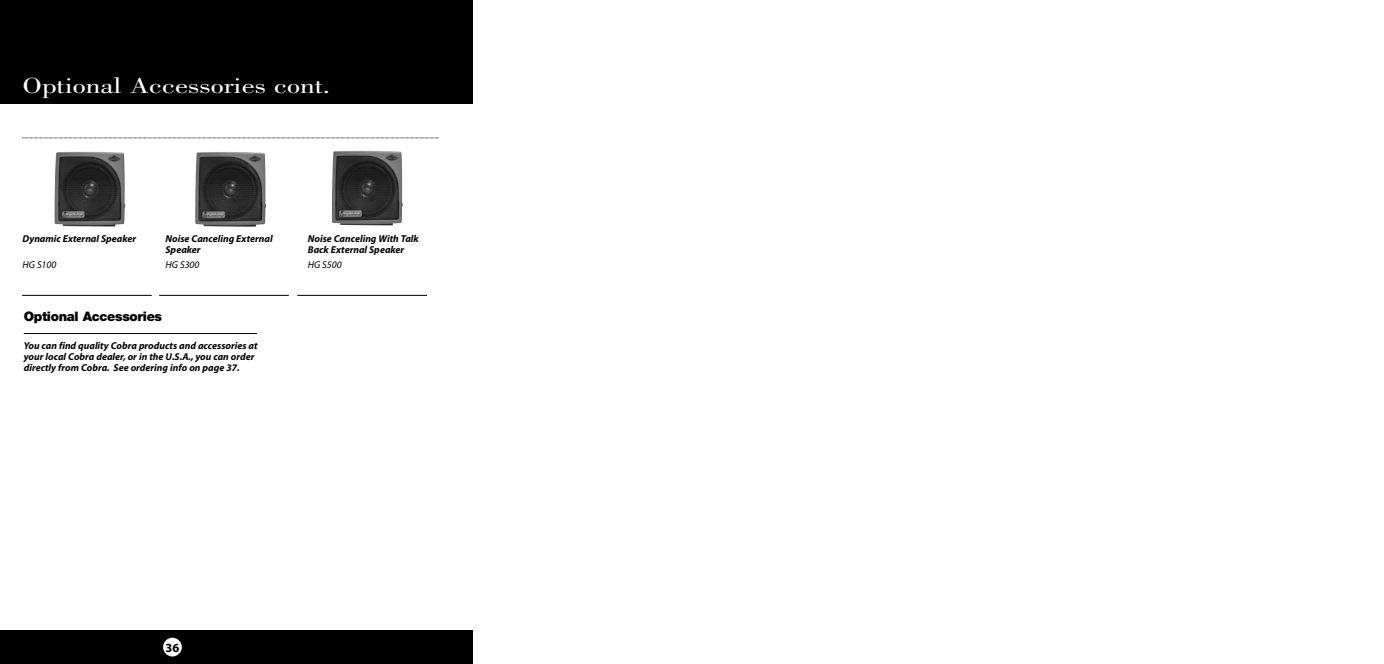
<style>
.page{position:relative;width:1384px;height:664px;background:#fff}
.page>*{position:absolute;margin:0;border:0;box-sizing:border-box;transform-origin:0 0}
.t1{font:22.5px "Bodoni";color:#fff;scale:1.3 1}
.t2{font:900 13.12px "Helvetica Neue";letter-spacing:-.025em;color:#000}
.t3{font:700 12.5px "Myriad";color:#000}
.t4{font:italic 700 10px/11.2px "Myriad";color:#000}
.t5{font:italic 10px "Myriad";color:#000}
</style>
<div class="page">
<svg style="left:23px;top:138px;width:416px;height:1px"></svg>
<hr style="left:22px;top:295px;width:130px;height:1px;background:#000">
<img style="left:54px;top:152px;width:71px;height:74px">
<img style="left:195px;top:152px;width:71px;height:75px">
<img style="left:332px;top:150px;width:71px;height:75px">
<hr style="left:24px;top:333px;width:233px;height:1px;background:#000">
<hr style="left:159px;top:295px;width:130px;height:1px;background:#000">
<hr style="left:297px;top:295px;width:130px;height:1px;background:#000">
<div style="left:0;top:630px;width:472px;height:34px;background:#000"></div>
<div style="left:0;top:0;width:472px;height:104px;background:#000"></div>
<div style="left:163px;top:638px;width:19px;height:18px;background:#fff;border-radius:50%"></div>
<h1 class="t1" style="left:22px;top:77px;width:238px">Optional Accessories cont.</h1>
<p class="t4" style="left:22px;top:234px;width:115px">Dynamic External Speaker</p>
<p class="t5" style="left:22px;top:261px;width:35px">HG S100</p>
<p class="t4" style="left:166px;top:234px;width:109px">Noise Canceling External<br>Speaker</p>
<p class="t5" style="left:166px;top:261px;width:35px">HG S300</p>
<h2 class="t2" style="left:24px;top:312px;width:140px">Optional Accessories</h2>
<p class="t4" style="left:24px;top:341px;width:235px">You can find quality Cobra products and accessories at your local Cobra dealer, or in the U.S.A., you can order directly from Cobra. See ordering info on page 37.</p>
<p class="t4" style="left:308px;top:234px;width:112px">Noise Canceling With Talk<br>Back External Speaker</p>
<p class="t5" style="left:308px;top:261px;width:35px">HG S500</p>
<p class="t3" style="left:165px;top:642px;width:15px">36</p>
</div>
